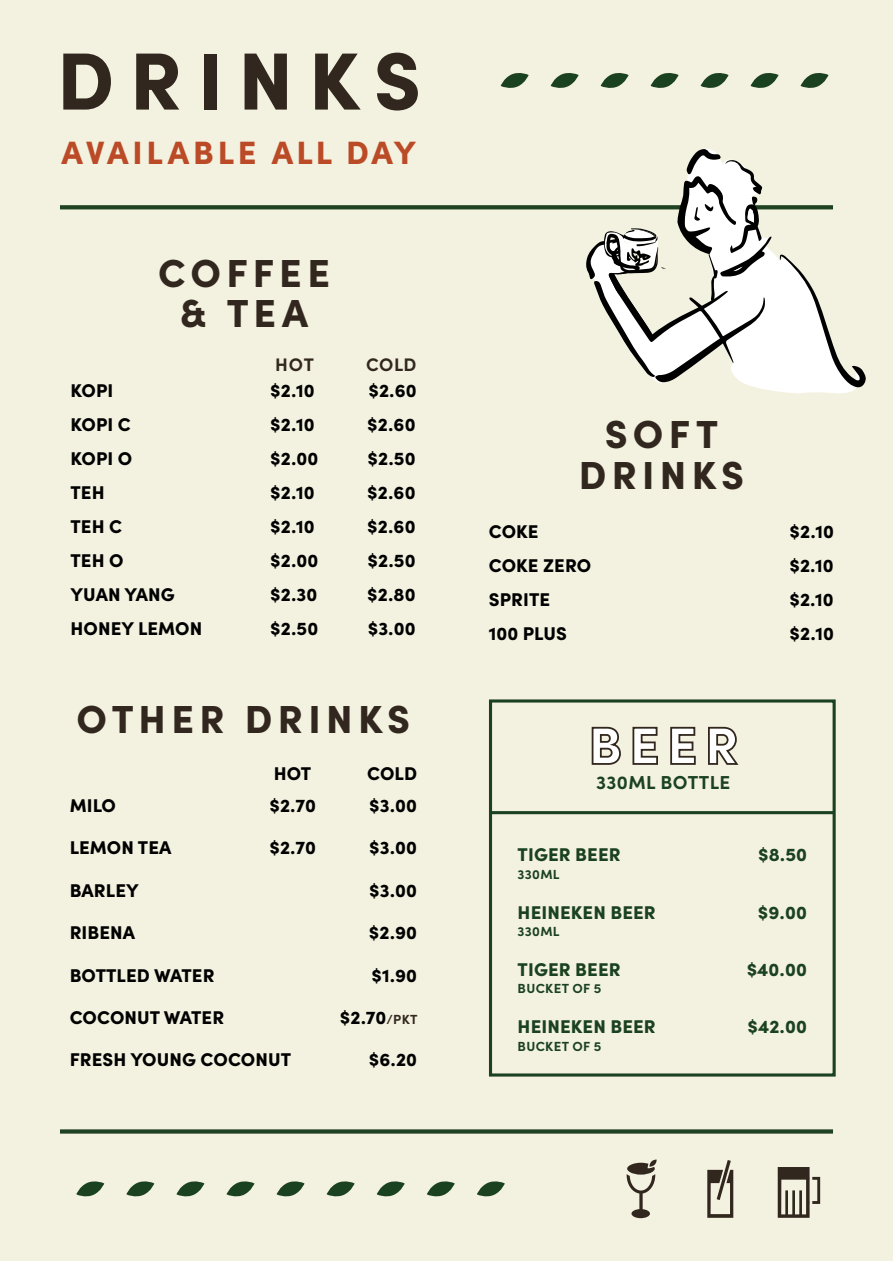
<style>
.page{position:relative;width:893px;height:1263px;background:#fff}
.page>*{position:absolute;margin:0;border:0;box-sizing:border-box;transform-origin:0 0}
.t1{font:900 81.3px "Sofia Pro";letter-spacing:.19em;color:#31271e}
.t2{font:900 52.5px "Sofia Pro";color:#fff}
.t3{font:900 39.15px/40.8px "Sofia Pro";letter-spacing:.135em;color:#31271e;text-align:center}
.t4{font:900 32.4px "Sofia Pro";letter-spacing:.105em;color:#bb4a27}
.t5{font:700 18.75px "Sofia Pro";letter-spacing:.025em;color:#1a4120}
.t6{font:900 18.45px "Sofia Pro";letter-spacing:.005em;color:#010101}
.t7{font:900 18.45px "Sofia Pro";letter-spacing:.005em;color:#1a4120}
.t8{font:700 18.15px "Sofia Pro";letter-spacing:.025em;color:#31271e}
.t9{font:700 13.2px "Sofia Pro";letter-spacing:.025em;color:#1a4120}
.s1{font-weight:700;font-size:13.2px;color:#31271e}
</style>
<div class="page">
<div style="left:0;top:0;width:893px;height:1261px;background:#f3f1df"></div>
<svg style="left:501px;top:73px;width:28px;height:15px"></svg>
<svg style="left:551px;top:73px;width:28px;height:15px"></svg>
<svg style="left:601px;top:73px;width:28px;height:15px"></svg>
<svg style="left:651px;top:73px;width:27px;height:15px"></svg>
<svg style="left:701px;top:73px;width:27px;height:15px"></svg>
<svg style="left:751px;top:73px;width:27px;height:15px"></svg>
<svg style="left:801px;top:73px;width:27px;height:15px"></svg>
<svg style="left:778px;top:1167px;width:42px;height:51px"></svg>
<svg style="left:707px;top:1160px;width:26px;height:58px"></svg>
<svg style="left:627px;top:1159px;width:30px;height:59px"></svg>
<svg style="left:76px;top:1181px;width:28px;height:16px"></svg>
<svg style="left:126px;top:1181px;width:28px;height:16px"></svg>
<svg style="left:176px;top:1181px;width:28px;height:16px"></svg>
<svg style="left:227px;top:1181px;width:27px;height:16px"></svg>
<svg style="left:277px;top:1181px;width:27px;height:16px"></svg>
<svg style="left:327px;top:1181px;width:28px;height:16px"></svg>
<svg style="left:377px;top:1181px;width:28px;height:16px"></svg>
<svg style="left:427px;top:1181px;width:28px;height:16px"></svg>
<svg style="left:477px;top:1181px;width:28px;height:16px"></svg>
<svg style="left:591px;top:726px;width:30px;height:39px"></svg>
<svg style="left:632px;top:726px;width:26px;height:39px"></svg>
<svg style="left:670px;top:726px;width:26px;height:39px"></svg>
<svg style="left:708px;top:726px;width:31px;height:39px"></svg>
<div style="left:489px;top:699px;width:347px;height:377px;border:3px solid #1a4120"></div>
<hr style="left:490px;top:811px;width:344px;height:3px;background:#1a4120">
<svg style="left:60px;top:205px;width:513px;height:4px;background:#284a2b"></svg>
<svg style="left:60px;top:1129px;width:773px;height:4px;background:#325234"></svg>
<svg style="left:573px;top:205px;width:283px;height:188px"></svg>
<svg style="left:780px;top:254px;width:86px;height:134px"></svg>
<svg style="left:585px;top:149px;width:187px;height:233px"></svg>
<h1 class="t1" style="left:57px;top:17px;width:366px">DRINKS</h1>
<h3 class="t4" style="left:62px;top:127px;width:356px">AVAILABLE ALL DAY</h3>
<h3 class="t3" style="left:158px;top:249px;width:173px">COFFEE &amp; TEA</h3>
<p class="t8" style="left:275px;top:351px;width:41px">HOT</p>
<p class="t8" style="left:366px;top:351px;width:52px">COLD</p>
<p class="t6" style="left:71px;top:376px;width:44px">KOPI</p>
<p class="t6" style="left:270px;top:376px;width:46px">$2.10</p>
<p class="t6" style="left:368px;top:376px;width:50px">$2.60</p>
<p class="t6" style="left:71px;top:410px;width:62px">KOPI C</p>
<p class="t6" style="left:270px;top:410px;width:46px">$2.10</p>
<p class="t6" style="left:367px;top:410px;width:50px">$2.60</p>
<p class="t6" style="left:71px;top:444px;width:63px">KOPI O</p>
<p class="t6" style="left:270px;top:444px;width:50px">$2.00</p>
<p class="t6" style="left:368px;top:444px;width:50px">$2.50</p>
<p class="t6" style="left:71px;top:478px;width:36px">TEH</p>
<p class="t6" style="left:270px;top:478px;width:46px">$2.10</p>
<p class="t6" style="left:367px;top:478px;width:50px">$2.60</p>
<p class="t6" style="left:71px;top:512px;width:53px">TEH C</p>
<p class="t6" style="left:270px;top:512px;width:46px">$2.10</p>
<p class="t6" style="left:367px;top:512px;width:50px">$2.60</p>
<p class="t6" style="left:71px;top:546px;width:55px">TEH O</p>
<p class="t6" style="left:270px;top:546px;width:50px">$2.00</p>
<p class="t6" style="left:368px;top:546px;width:50px">$2.50</p>
<p class="t6" style="left:71px;top:580px;width:106px">YUAN YANG</p>
<p class="t6" style="left:270px;top:580px;width:49px">$2.30</p>
<p class="t6" style="left:367px;top:580px;width:50px">$2.80</p>
<p class="t6" style="left:71px;top:614px;width:133px">HONEY LEMON</p>
<p class="t6" style="left:270px;top:614px;width:50px">$2.50</p>
<p class="t6" style="left:368px;top:614px;width:49px">$3.00</p>
<h3 class="t3" style="left:77px;top:695px;width:335px">OTHER DRINKS</h3>
<p class="t6" style="left:274px;top:759px;width:39px">HOT</p>
<p class="t6" style="left:367px;top:759px;width:52px">COLD</p>
<p class="t6" style="left:70px;top:791px;width:48px">MILO</p>
<p class="t6" style="left:269px;top:791px;width:48px">$2.70</p>
<p class="t6" style="left:369px;top:791px;width:49px">$3.00</p>
<p class="t6" style="left:70px;top:833px;width:103px">LEMON TEA</p>
<p class="t6" style="left:269px;top:833px;width:48px">$2.70</p>
<p class="t6" style="left:369px;top:833px;width:49px">$3.00</p>
<p class="t6" style="left:70px;top:876px;width:71px">BARLEY</p>
<p class="t6" style="left:369px;top:876px;width:49px">$3.00</p>
<p class="t6" style="left:70px;top:918px;width:67px">RIBENA</p>
<p class="t6" style="left:369px;top:918px;width:50px">$2.90</p>
<p class="t6" style="left:70px;top:960px;width:146px">BOTTLED WATER</p>
<p class="t6" style="left:371px;top:960px;width:47px">$1.90</p>
<p class="t6" style="left:70px;top:1003px;width:156px">COCONUT WATER</p>
<p class="t6" style="left:340px;top:1003px;width:79px">$2.70<span class="s1">/PKT</span></p>
<p class="t6" style="left:70px;top:1045px;width:223px">FRESH YOUNG COCONUT</p>
<p class="t6" style="left:369px;top:1045px;width:50px">$6.20</p>
<h3 class="t3" style="left:579px;top:411px;width:167px">SOFT<br>DRINKS</h3>
<p class="t6" style="left:489px;top:517px;width:51px">COKE</p>
<p class="t6" style="left:789px;top:517px;width:46px">$2.10</p>
<p class="t6" style="left:489px;top:551px;width:104px">COKE ZERO</p>
<p class="t6" style="left:789px;top:551px;width:46px">$2.10</p>
<p class="t6" style="left:489px;top:585px;width:63px">SPRITE</p>
<p class="t6" style="left:789px;top:585px;width:46px">$2.10</p>
<p class="t6" style="left:489px;top:619px;width:80px">100 PLUS</p>
<p class="t6" style="left:790px;top:619px;width:46px">$2.10</p>
<h2 class="t2" style="left:588px;top:704px;width:152px">BEER</h2>
<p class="t5" style="left:596px;top:768px;width:136px">330ML BOTTLE</p>
<p class="t7" style="left:518px;top:840px;width:104px">TIGER BEER</p>
<p class="t7" style="left:758px;top:840px;width:50px">$8.50</p>
<p class="t9" style="left:518px;top:864px;width:43px">330ML</p>
<p class="t7" style="left:518px;top:897px;width:140px">HEINEKEN BEER</p>
<p class="t7" style="left:758px;top:897px;width:51px">$9.00</p>
<p class="t9" style="left:518px;top:921px;width:43px">330ML</p>
<p class="t7" style="left:518px;top:955px;width:104px">TIGER BEER</p>
<p class="t7" style="left:747px;top:955px;width:62px">$40.00</p>
<p class="t9" style="left:518px;top:978px;width:85px">BUCKET OF 5</p>
<p class="t7" style="left:518px;top:1012px;width:140px">HEINEKEN BEER</p>
<p class="t7" style="left:747px;top:1012px;width:61px">$42.00</p>
<p class="t9" style="left:518px;top:1036px;width:85px">BUCKET OF 5</p>
</div>
